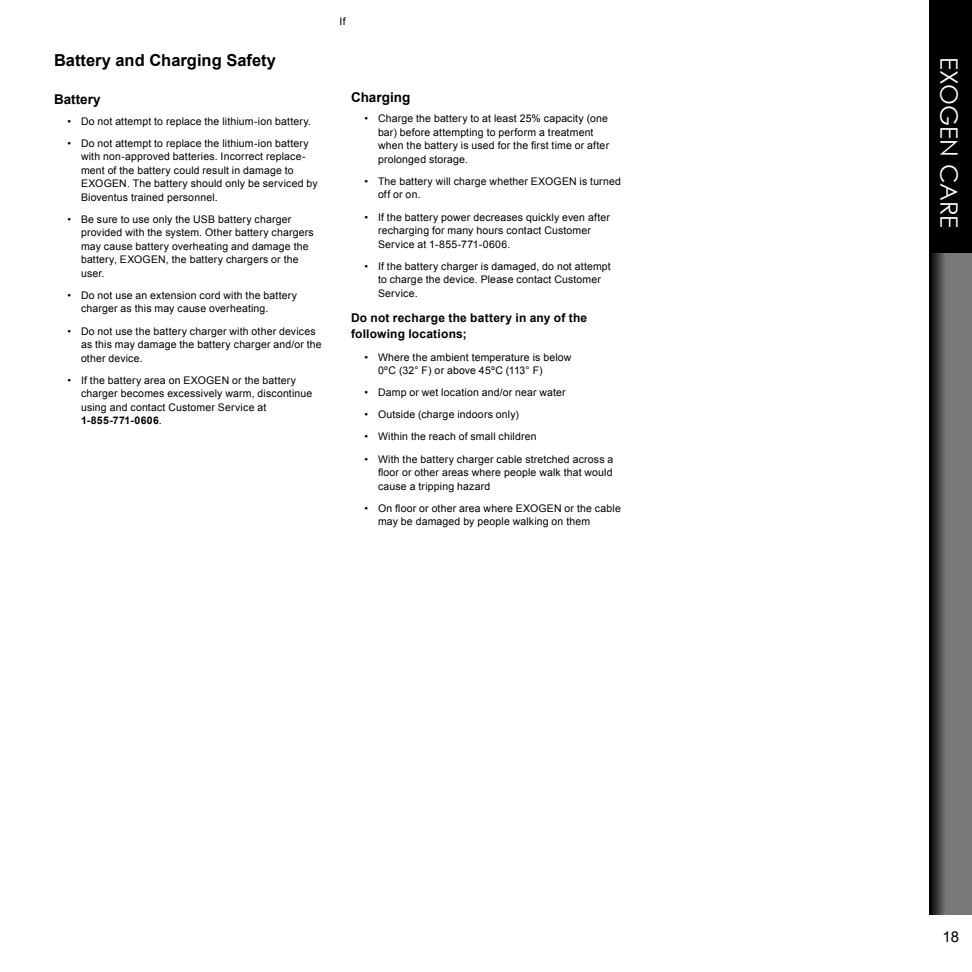
<style>
.page{position:relative;width:972px;height:972px;background:#fff}
.page>*{position:absolute;margin:0;border:0;box-sizing:border-box;transform-origin:0 0}
.t1{font:24px "Century Gothic";color:#fff}
.t2{font:700 16.5px "Arial";color:#000}
.t3{font:15px "Arial";color:#000}
.t4{font:700 13.5px "Arial";color:#000}
.t5{font:700 12px/16.5px "Arial";letter-spacing:.015em;color:#000}
.t6{font:10.5px/13.5px "Arial";letter-spacing:.015em;color:#000}
.s1{font-weight:700}
</style>
<div class="page">
<div style="left:930px;top:0;width:42px;height:914px;background:#78787a"></div>
<svg style="left:929px;top:253px;width:16px;height:662px;background:#323233"></svg>
<div style="left:929px;top:0;width:43px;height:253px;background:#000"></div>
<h2 class="t2" style="left:54px;top:49px;width:223px">Battery and Charging Safety</h2>
<p class="t4" style="left:54px;top:91px;width:48px">Battery</p>
<p class="t6" style="left:68px;top:114px;width:245px">• Do not attempt to replace the lithium-ion battery.</p>
<p class="t6" style="left:81px;top:136px;width:238px;text-indent:-14px">• Do not attempt to replace the lithium-ion battery with non-approved batteries. Incorrect replace&shy;ment of the battery could result in damage to EXOGEN. The battery should only be serviced by Bioventus trained personnel.</p>
<p class="t6" style="left:81px;top:212px;width:234px;text-indent:-14px">• Be sure to use only the USB battery charger provided with the system. Other battery chargers may cause battery overheating and damage the battery, EXOGEN, the battery chargers or the user.</p>
<p class="t6" style="left:81px;top:289px;width:218px;text-indent:-14px">• Do not use an extension cord with the battery charger as this may cause overheating.</p>
<p class="t6" style="left:81px;top:324px;width:242px;text-indent:-14px">• Do not use the battery charger with other devices as this may damage the battery charger and/or the other device.</p>
<p class="t6" style="left:81px;top:373px;width:233px;text-indent:-14px">• If the battery area on EXOGEN or the battery charger becomes excessively warm, discontinue using and contact Customer Service at <span class="s1">1-855-771-0606</span>.</p>
<p class="t6" style="left:340px;top:15px;width:8px">If</p>
<p class="t4" style="left:351px;top:88px;width:61px">Charging</p>
<p class="t6" style="left:378px;top:112px;width:233px;text-indent:-14px">• Charge the battery to at least 25% capacity (one bar) before attempting to perform a treatment when the battery is used for the first time or after prolonged storage.</p>
<p class="t6" style="left:378px;top:175px;width:244px;text-indent:-14px">• The battery will charge whether EXOGEN is turned off or on.</p>
<p class="t6" style="left:378px;top:210px;width:233px;text-indent:-14px">• If the battery power decreases quickly even after recharging for many hours contact Customer<br>Service at 1-855-771-0606.</p>
<p class="t6" style="left:378px;top:259px;width:234px;text-indent:-14px">• If the battery charger is damaged, do not attempt to charge the device. Please contact Customer<br>Service.</p>
<p class="t5" style="left:351px;top:310px;width:238px">Do not recharge the battery in any of the following locations;</p>
<p class="t6" style="left:378px;top:350px;width:195px;text-indent:-14px">• Where the ambient temperature is below<br>0ºC (32° F) or above 45ºC (113° F)</p>
<p class="t6" style="left:365px;top:386px;width:203px">• Damp or wet location and/or near water</p>
<p class="t6" style="left:365px;top:408px;width:156px">• Outside (charge indoors only)</p>
<p class="t6" style="left:365px;top:430px;width:174px">• Within the reach of small children</p>
<p class="t6" style="left:378px;top:452px;width:237px;text-align:justify;text-indent:-14px">• With the battery charger cable stretched across a floor or other areas where people walk that would cause a tripping hazard</p>
<p class="t6" style="left:378px;top:501px;width:244px;text-indent:-14px">• On floor or other area where EXOGEN or the cable may be damaged by people walking on them</p>
<h1 class="t1" style="left:966px;top:57px;width:173px;rotate:90deg">EXOGEN CARE</h1>
<h3 class="t3" style="left:942px;top:927px;width:18px">18</h3>
</div>
